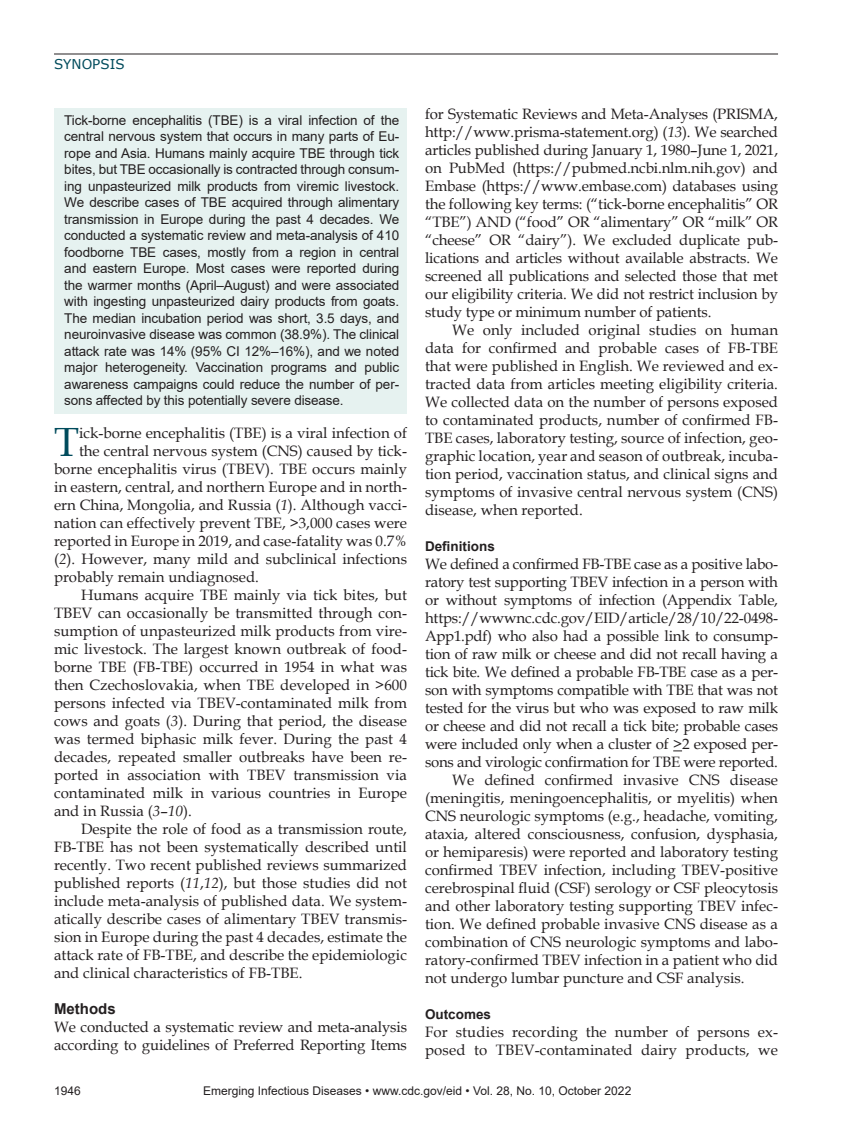
<style>
.page{position:relative;width:851px;height:1134px;background:#fff}
.page>*{position:absolute;margin:0;border:0;box-sizing:border-box;transform-origin:0 0}
.Drop_Cap{font:40.8px "Book Antiqua";color:#004b5c}
.Body_Text{font:15px/18px "Book Antiqua";color:#231f20;text-align:justify}
.BodyText2{font:15px/18px "Book Antiqua";letter-spacing:-.01em;color:#231f20;text-align:justify}
.Drop_Cap-2{font:15px "Book Antiqua";color:#231f20}
.BodyText2-2{font:15px/18px "Book Antiqua";letter-spacing:.01em;color:#231f20}
.t1{font:700 15px "Arial";color:#231f20}
.Abstract{font:13.5px/16.5px "Arial";letter-spacing:-.01em;color:#231f20;text-align:justify}
.t2{font:700 13.5px "Arial";color:#231f20}
.t3{font:13.5px "Verdana";color:#004b5c}
.t4{font:12px "Arial";color:#231f20}
.s1{font-style:italic}
</style>
<div class="page">
<hr style="left:54px;top:54px;width:724px;height:1px;background:#231f20">
<div style="left:54px;top:108px;width:353px;height:306px;background:#e6f2f0"></div>
<p class="t3" style="left:54px;top:55px;width:72px">SYNOPSIS</p>
<p class="Abstract" style="left:64px;top:111px;width:336px">Tick-borne encephalitis (TBE) is a viral infection of the central nervous system that occurs in many parts of Eu&shy;rope and Asia. Humans mainly acquire TBE through tick bites, but TBE occasionally is contracted through consum&shy;ing unpasteurized milk products from viremic livestock.<br>We describe cases of TBE acquired through alimentary transmission in Europe during the past 4 decades. We conducted a systematic review and meta-analysis of 410 foodborne TBE cases, mostly from a region in central and eastern Europe. Most cases were reported during the warmer months (April–August) and were associated with ingesting unpasteurized dairy products from goats.<br>The median incubation period was short, 3.5 days, and neuroinvasive disease was common (38.9%). The clinical attack rate was 14% (95% CI 12%–16%), and we noted major heterogeneity. Vaccination programs and public awareness campaigns could reduce the number of per&shy;sons affected by this potentially severe disease.</p>
<p class="Drop_Cap" style="left:54px;top:414px;width:26px">T</p>
<p class="Drop_Cap-2" style="left:79px;top:423px;width:329px">ick-borne encephalitis (TBE) is a viral infection of</p>
<p class="Drop_Cap-2" style="left:79px;top:441px;width:329px">the central nervous system (CNS) caused by tick-</p>
<p class="Drop_Cap-2" style="left:54px;top:459px;width:354px">borne encephalitis virus (TBEV). TBE occurs mainly</p>
<p class="Drop_Cap-2" style="left:54px;top:477px;width:354px">in eastern, central, and northern Europe and in north-</p>
<p class="Drop_Cap-2" style="left:54px;top:495px;width:354px">ern China, Mongolia, and Russia (<span class="s1">1</span>). Although vacci-</p>
<p class="Drop_Cap-2" style="left:54px;top:513px;width:354px">nation can effectively prevent TBE, &gt;3,000 cases were</p>
<p class="Drop_Cap-2" style="left:54px;top:531px;width:354px">reported in Europe in 2019, and case-fatality was 0.7%</p>
<p class="Drop_Cap-2" style="left:54px;top:549px;width:354px">(<span class="s1">2</span>). However, many mild and subclinical infections</p>
<p class="Drop_Cap-2" style="left:54px;top:567px;width:206px">probably remain undiagnosed.</p>
<p class="Body_Text" style="left:54px;top:586px;width:354px;text-indent:27px">Humans acquire TBE mainly via tick bites, but TBEV can occasionally be transmitted through con&shy;sumption of unpasteurized milk products from vire&shy;mic livestock. The largest known outbreak of food&shy;borne TBE (FB-TBE) occurred in 1954 in what was then Czechoslovakia, when TBE developed in &gt;600 persons infected via TBEV-contaminated milk from cows and goats (<span class="s1">3</span>). During that period, the disease was termed biphasic milk fever. During the past 4 decades, repeated smaller outbreaks have been re&shy;ported in association with TBEV transmission via contaminated milk in various countries in Europe and in Russia (<span class="s1">3</span>–<span class="s1">10</span>).</p>
<p class="Body_Text" style="left:54px;top:820px;width:354px;text-indent:27px">Despite the role of food as a transmission route, FB-TBE has not been systematically described until recently. Two recent published reviews summarized published reports (<span class="s1">11</span>,<span class="s1">12</span>), but those studies did not include meta-analysis of published data. We system&shy;atically describe cases of alimentary TBEV transmis&shy;sion in Europe during the past 4 decades, estimate the attack rate of FB-TBE, and describe the epidemiologic and clinical characteristics of FB-TBE.</p>
<h1 class="t1" style="left:54px;top:998px;width:63px">Methods</h1>
<p class="BodyText2" style="left:54px;top:1018px;width:354px">We conducted a systematic review and meta-analysis according to guidelines of Preferred Reporting Items</p>
<p class="BodyText2" style="left:425px;top:104px;width:354px">for Systematic Reviews and Meta-Analyses (PRISMA, http://www.prisma-statement.org) (<span class="s1">13</span>). We searched articles published during January 1, 1980–June 1, 2021, on PubMed (https://pubmed.ncbi.nlm.nih.gov) and Embase (https://www.embase.com) databases using the following key terms: (“tick-borne encephalitis” OR “TBE”) AND (“food” OR “alimentary” OR “milk” OR “cheese” OR “dairy”). We excluded duplicate pub&shy;lications and articles without available abstracts. We screened all publications and selected those that met our eligibility criteria. We did not restrict inclusion by study type or minimum number of patients.</p>
<p class="Body_Text" style="left:425px;top:320px;width:354px;text-indent:27px">We only included original studies on human data for confirmed and probable cases of FB-TBE that were published in English. We reviewed and ex&shy;tracted data from articles meeting eligibility criteria.<br>We collected data on the number of persons exposed to contaminated products, number of confirmed FB-TBE cases, laboratory testing, source of infection, geo&shy;graphic location, year and season of outbreak, incuba&shy;tion period, vaccination status, and clinical signs and symptoms of invasive central nervous system (CNS) disease, when reported.</p>
<h2 class="t2" style="left:425px;top:537px;width:71px">Definitions</h2>
<p class="BodyText2" style="left:425px;top:555px;width:354px">We defined a confirmed FB-TBE case as a positive labo&shy;ratory test supporting TBEV infection in a person with or without symptoms of infection (Appendix Table, https://wwwnc.cdc.gov/EID/article/28/10/22-0498- App1.pdf) who also had a possible link to consump&shy;tion of raw milk or cheese and did not recall having a tick bite. We defined a probable FB-TBE case as a per&shy;son with symptoms compatible with TBE that was not tested for the virus but who was exposed to raw milk or cheese and did not recall a tick bite; probable cases were included only when a cluster of &gt;2 exposed per&shy;sons and virologic confirmation for TBE were reported.</p>
<p class="Body_Text" style="left:425px;top:771px;width:354px;text-indent:27px">We defined confirmed invasive CNS disease (meningitis, meningoencephalitis, or myelitis) when CNS neurologic symptoms (e.g., headache, vomiting, ataxia, altered consciousness, confusion, dysphasia, or hemiparesis) were reported and laboratory testing confirmed TBEV infection, including TBEV-positive cerebrospinal fluid (CSF) serology or CSF pleocytosis and other laboratory testing supporting TBEV infec&shy;tion. We defined probable invasive CNS disease as a combination of CNS neurologic symptoms and labo&shy;ratory-confirmed TBEV infection in a patient who did not undergo lumbar puncture and CSF analysis.</p>
<h2 class="t2" style="left:425px;top:1005px;width:68px">Outcomes</h2>
<p class="BodyText2-2" style="left:425px;top:1023px;width:354px">For studies recording the number of persons ex&shy;posed to TBEV-contaminated dairy products, we</p>
<p class="t4" style="left:54px;top:1083px;width:28px">1946</p>
<p class="t4" style="left:203px;top:1083px;width:429px">Emerging Infectious Diseases • www.cdc.gov/eid • Vol. 28, No. 10, October 2022</p>
</div>
